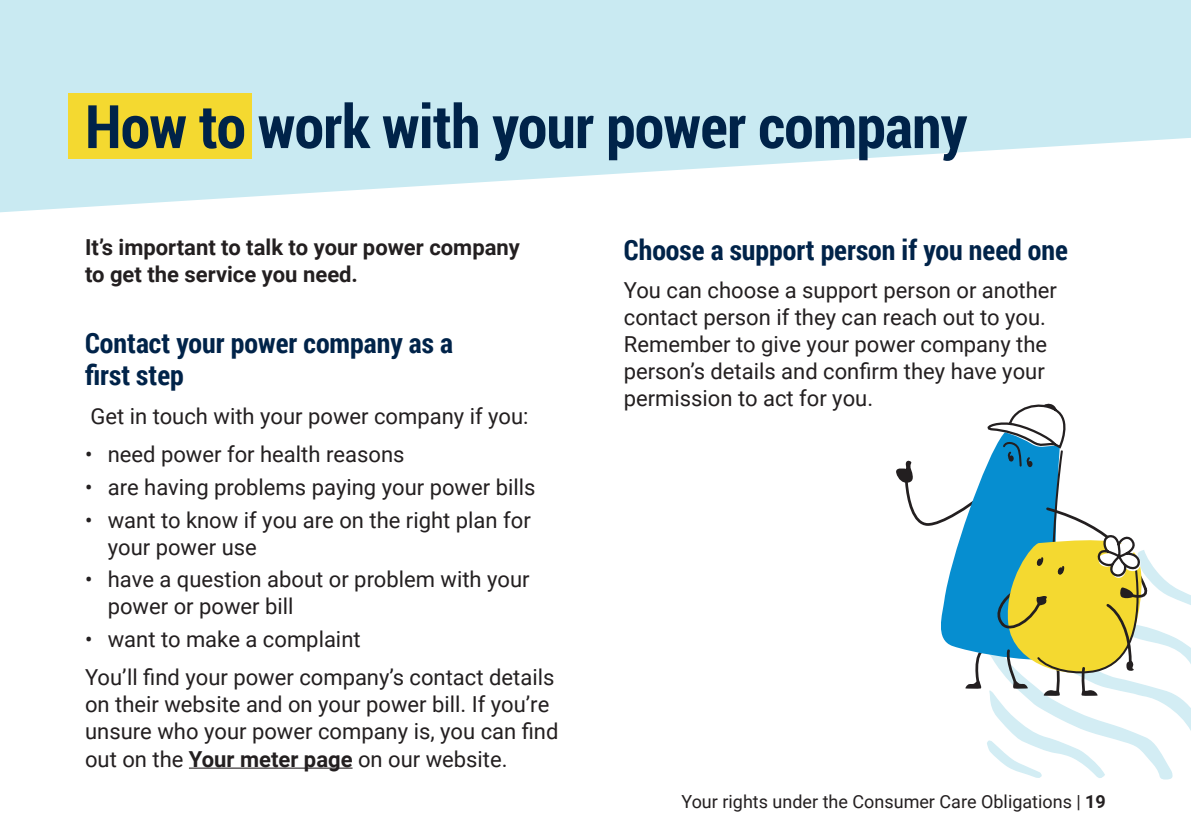
<style>
.page{position:relative;width:1191px;height:840px;background:#fff}
.page>*{position:absolute;margin:0;border:0;box-sizing:border-box;transform-origin:0 0}
.t1{font:700 60px "Roboto Condensed";letter-spacing:-.01em;color:#002349}
.t2{font:700 28px/32px "Roboto Condensed";color:#002349}
.Body{font:22px/27px "Roboto";color:#231f20}
.Intro{font:700 22px/27px "Roboto";color:#231f20}
.t3{font:18px "Roboto";color:#231f20}
.s1{font-weight:700}
</style>
<div class="page">
<svg style="left:0;top:0;width:1191px;height:212px;fill:#c9eaf2"></svg>
<div style="left:68px;top:93px;width:184px;height:66px;background:#f4d930"></div>
<hr style="left:189px;top:767px;width:163px;height:1px;background:#231f20">
<svg style="left:896px;top:403px;width:295px;height:376px"></svg>
<h1 class="t1" style="left:85px;top:84px;width:884px">How to work with your power company</h1>
<p class="Intro" style="left:85px;top:232px;width:436px">It’s important to talk to your power company to get the service you need.</p>
<h2 class="t2" style="left:85px;top:326px;width:369px">Contact your power company as a first step</h2>
<p class="Body" style="left:90px;top:401px;width:439px">Get in touch with your power company if you:</p>
<p class="Body" style="left:85px;top:440px;width:321px">• need power for health reasons</p>
<p class="Body" style="left:85px;top:472px;width:452px">• are having problems paying your power bills</p>
<p class="Body" style="left:108px;top:505px;width:424px;text-indent:-23px">• want to know if you are on the right plan for your power use</p>
<p class="Body" style="left:108px;top:565px;width:423px;text-indent:-23px">• have a question about or problem with your power or power bill</p>
<p class="Body" style="left:85px;top:624px;width:277px">• want to make a complaint</p>
<p class="Body" style="left:85px;top:663px;width:475px">You’ll find your power company’s contact details on their website and on your power bill. If you’re unsure who your power company is, you can find out on the <span class="s1">Your meter page</span> on our website.</p>
<h2 class="t2" style="left:624px;top:232px;width:446px">Choose a support person if you need one</h2>
<p class="Body" style="left:624px;top:275px;width:435px">You can choose a support person or another contact person if they can reach out to you.<br>Remember to give your power company the person’s details and confirm they have your permission to act for you.</p>
<p class="t3" style="left:681px;top:788px;width:426px">Your rights under the Consumer Care Obligations | <span class="s1">19</span></p>
</div>
